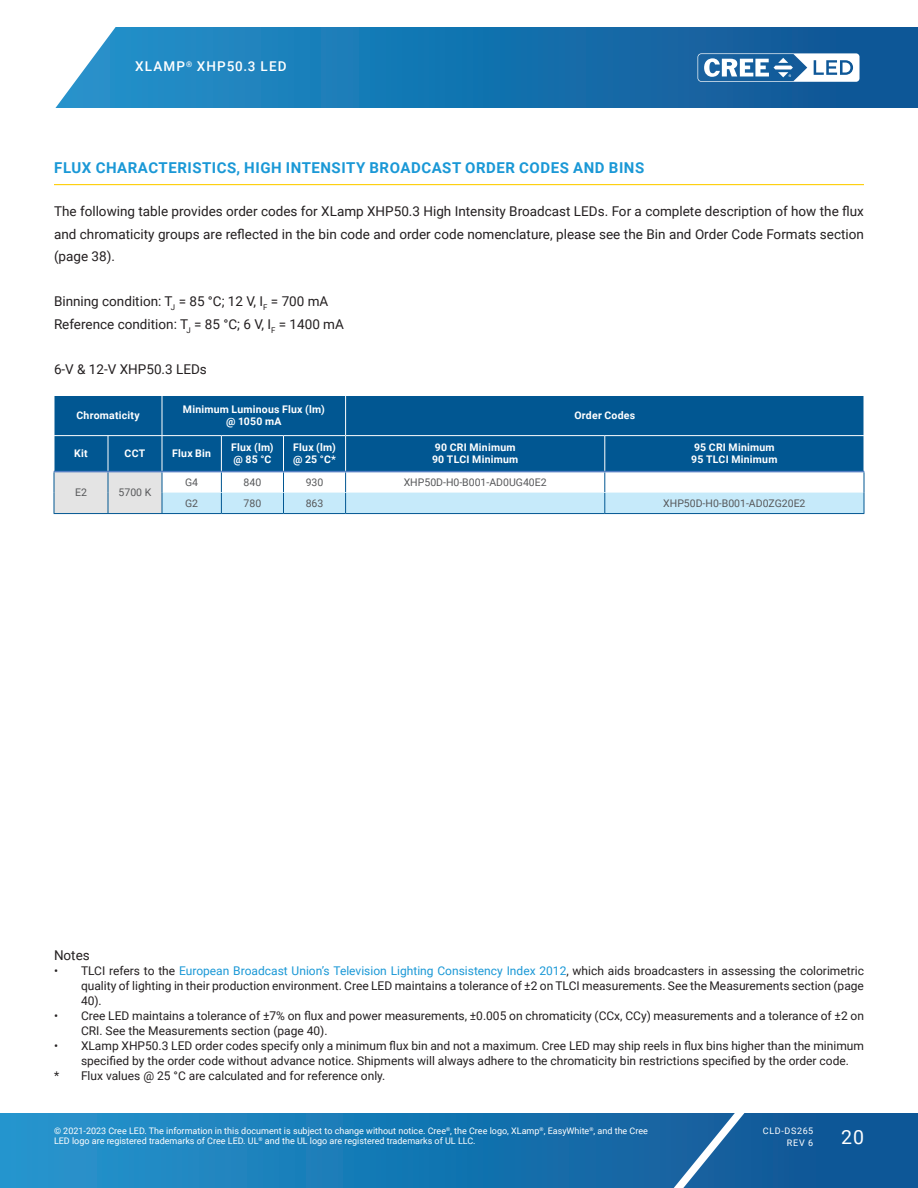
<style>
.page{position:relative;width:918px;height:1188px;background:#fff}
.page>*{position:absolute;margin:0;border:0;box-sizing:border-box;transform-origin:0 0}
.t1{font:19.5px "Roboto";color:#fff}
.Section_heading_with{font:700 15px "Roboto";letter-spacing:.035em;color:#1a98d6}
.Text_justify{font:13.5px/22.5px "Roboto";color:#231f20;text-align:justify}
.t2{font:500 13.5px "Roboto";letter-spacing:.085em;color:#fff}
.t3{font:12px/15px "Roboto";color:#231f20;text-align:justify}
.table_heading_center{font:700 10.5px/12px "Roboto";letter-spacing:.02em;color:#fff}
.table_text_center_re{font:10.5px "Roboto";color:#57585a}
.t4{font:9px/10.8px "Roboto";color:#fff}
.t5{font:9px/12px "Roboto";letter-spacing:.085em;color:#fff;text-align:right}
.s1{color:#1a98d6}
</style>
<div class="page">
<svg style="left:0;top:1113px;width:918px;height:75px;background:#1876b2"></svg>
<svg style="left:644px;top:1113px;width:117px;height:75px;background:#296da6"></svg>
<svg style="left:55px;top:27px;width:863px;height:81px;background:#2078b2"></svg>
<svg style="left:698px;top:53px;width:162px;height:29px"></svg>
<hr style="left:54px;top:184px;width:810px;height:1px;background:#fece08">
<div style="left:55px;top:396px;width:809px;height:75px;background:#015792"></div>
<hr style="left:162px;top:396px;width:1px;height:39px;background:#fff">
<hr style="left:345px;top:396px;width:1px;height:39px;background:#fff">
<hr style="left:108px;top:436px;width:1px;height:35px;background:#fff">
<hr style="left:162px;top:436px;width:1px;height:35px;background:#fff">
<hr style="left:221px;top:436px;width:1px;height:35px;background:#fff">
<hr style="left:283px;top:436px;width:1px;height:35px;background:#fff">
<hr style="left:345px;top:436px;width:1px;height:35px;background:#fff">
<hr style="left:604px;top:436px;width:1px;height:35px;background:#fff">
<hr style="left:54px;top:435px;width:54px;height:1px;background:#fff">
<hr style="left:108px;top:435px;width:54px;height:1px;background:#fff">
<hr style="left:162px;top:435px;width:59px;height:1px;background:#fff">
<hr style="left:221px;top:435px;width:63px;height:1px;background:#fff">
<hr style="left:284px;top:435px;width:62px;height:1px;background:#fff">
<hr style="left:346px;top:435px;width:259px;height:1px;background:#fff">
<hr style="left:605px;top:435px;width:259px;height:1px;background:#fff">
<hr style="left:54px;top:471px;width:54px;height:1px;background:#5580c3">
<hr style="left:108px;top:471px;width:54px;height:1px;background:#5580c3">
<hr style="left:162px;top:471px;width:59px;height:1px;background:#5580c3">
<hr style="left:221px;top:471px;width:63px;height:1px;background:#5580c3">
<hr style="left:284px;top:471px;width:62px;height:1px;background:#5580c3">
<hr style="left:346px;top:471px;width:259px;height:1px;background:#5580c3">
<hr style="left:605px;top:471px;width:259px;height:1px;background:#5580c3">
<svg style="left:54px;top:472px;width:811px;height:42px"></svg>
<hr style="left:346px;top:513px;width:259px;height:1px;background:#015792">
<hr style="left:605px;top:513px;width:259px;height:1px;background:#015792">
<hr style="left:54px;top:513px;width:54px;height:1px;background:#015792">
<hr style="left:108px;top:513px;width:54px;height:1px;background:#015792">
<hr style="left:162px;top:513px;width:59px;height:1px;background:#015792">
<hr style="left:221px;top:513px;width:63px;height:1px;background:#015792">
<hr style="left:284px;top:513px;width:62px;height:1px;background:#015792">
<p class="t2" style="left:135px;top:57px;width:153px">XLAMP<sup>®</sup> XHP50.3 LED</p>
<p class="Section_heading_with" style="left:54px;top:157px;width:592px">FLUX CHARACTERISTICS, HIGH INTENSITY BROADCAST ORDER CODES AND BINS</p>
<p class="Text_justify" style="left:54px;top:199px;width:812px">The following table provides order codes for XLamp XHP50.3 High Intensity Broadcast LEDs. For a complete description of how the flux and chromaticity groups are reflected in the bin code and order code nomenclature, please see the Bin and Order Code Formats section (page 38).</p>
<p class="Text_justify" style="left:54px;top:289px;width:276px">Binning condition: T<sub>J</sub> = 85 °C; 12 V, I<sub>F</sub> = 700 mA</p>
<p class="Text_justify" style="left:54px;top:312px;width:291px">Reference condition: T<sub>J</sub> = 85 °C; 6 V, I<sub>F</sub> = 1400 mA</p>
<p class="Text_justify" style="left:54px;top:357px;width:154px">6-V &amp; 12‑V XHP50.3 LEDs</p>
<p class="table_heading_center" style="left:76px;top:409px;width:65px">Chromaticity</p>
<p class="table_heading_center" style="left:183px;top:403px;width:143px">Minimum Luminous Flux (lm)</p>
<p class="table_heading_center" style="left:226px;top:415px;width:57px">@ 1050 mA</p>
<p class="table_heading_center" style="left:574px;top:409px;width:62px">Order Codes</p>
<p class="table_heading_center" style="left:74px;top:446px;width:15px">Kit</p>
<p class="table_heading_center" style="left:125px;top:446px;width:22px">CCT</p>
<p class="table_heading_center" style="left:172px;top:446px;width:40px">Flux Bin</p>
<p class="table_heading_center" style="left:231px;top:440px;width:44px">Flux (lm) @ 85 °C</p>
<p class="table_heading_center" style="left:293px;top:440px;width:45px">Flux (lm) @ 25 °C*</p>
<p class="table_heading_center" style="left:435px;top:440px;width:82px">90 CRI Minimum</p>
<p class="table_heading_center" style="left:432px;top:452px;width:88px">90 TLCI Minimum</p>
<p class="table_heading_center" style="left:694px;top:440px;width:82px">95 CRI Minimum</p>
<p class="table_heading_center" style="left:691px;top:452px;width:88px">95 TLCI Minimum</p>
<p class="table_text_center_re" style="left:75px;top:485px;width:13px">E2</p>
<p class="table_text_center_re" style="left:119px;top:485px;width:34px">5700 K</p>
<p class="table_text_center_re" style="left:185px;top:475px;width:15px">G4</p>
<p class="table_text_center_re" style="left:244px;top:475px;width:19px">840</p>
<p class="table_text_center_re" style="left:306px;top:475px;width:19px">930</p>
<p class="table_text_center_re" style="left:404px;top:475px;width:144px">XHP50D-H0-B001-AD0UG40E2</p>
<p class="table_text_center_re" style="left:185px;top:496px;width:15px">G2</p>
<p class="table_text_center_re" style="left:244px;top:496px;width:19px">780</p>
<p class="table_text_center_re" style="left:306px;top:496px;width:19px">863</p>
<p class="table_text_center_re" style="left:663px;top:496px;width:144px">XHP50D-H0-B001-AD0ZG20E2</p>
<p class="Text_justify" style="left:54px;top:944px;width:37px">Notes</p>
<p class="t3" style="left:81px;top:963px;width:785px;text-indent:-27px">• TLCI refers to the <span class="s1">European Broadcast Union’s Television Lighting Consistency Index 2012</span>, which aids broadcasters in assessing the colorimetric quality of lighting in their production environment. Cree LED maintains a tolerance of ±2 on TLCI measurements. See the Measurements section (page 40).</p>
<p class="t3" style="left:81px;top:1008px;width:784px;text-indent:-27px">• Cree LED maintains a tolerance of ±7% on flux and power measurements, ±0.005 on chromaticity (CCx, CCy) measurements and a tolerance of ±2 on<br>CRI. See the Measurements section (page 40).</p>
<p class="t3" style="left:54px;top:1038px;width:811px">• XLamp XHP50.3 LED order codes specify only a minimum flux bin and not a maximum. Cree LED may ship reels in flux bins higher than the minimum</p>
<p class="t3" style="left:81px;top:1053px;width:770px">specified by the order code without advance notice. Shipments will always adhere to the chromaticity bin restrictions specified by the order code.</p>
<p class="t3" style="left:54px;top:1068px;width:333px">* Flux values @ 25 °C are calculated and for reference only.</p>
<p class="t4" style="left:54px;top:1125px;width:596px">© 2021-2023 Cree LED. The information in this document is subject to change without notice. Cree<sup>®</sup>, the Cree logo, XLamp<sup>®</sup>, EasyWhite<sup>®</sup>, and the Cree<br>LED logo are registered trademarks of Cree LED. UL<sup>®</sup> and the UL logo are registered trademarks of UL LLC.</p>
<p class="t5" style="left:763px;top:1124px;width:52px">CLD-DS265<br>REV 6</p>
<h1 class="t1" style="left:841px;top:1123px;width:24px">20</h1>
</div>
